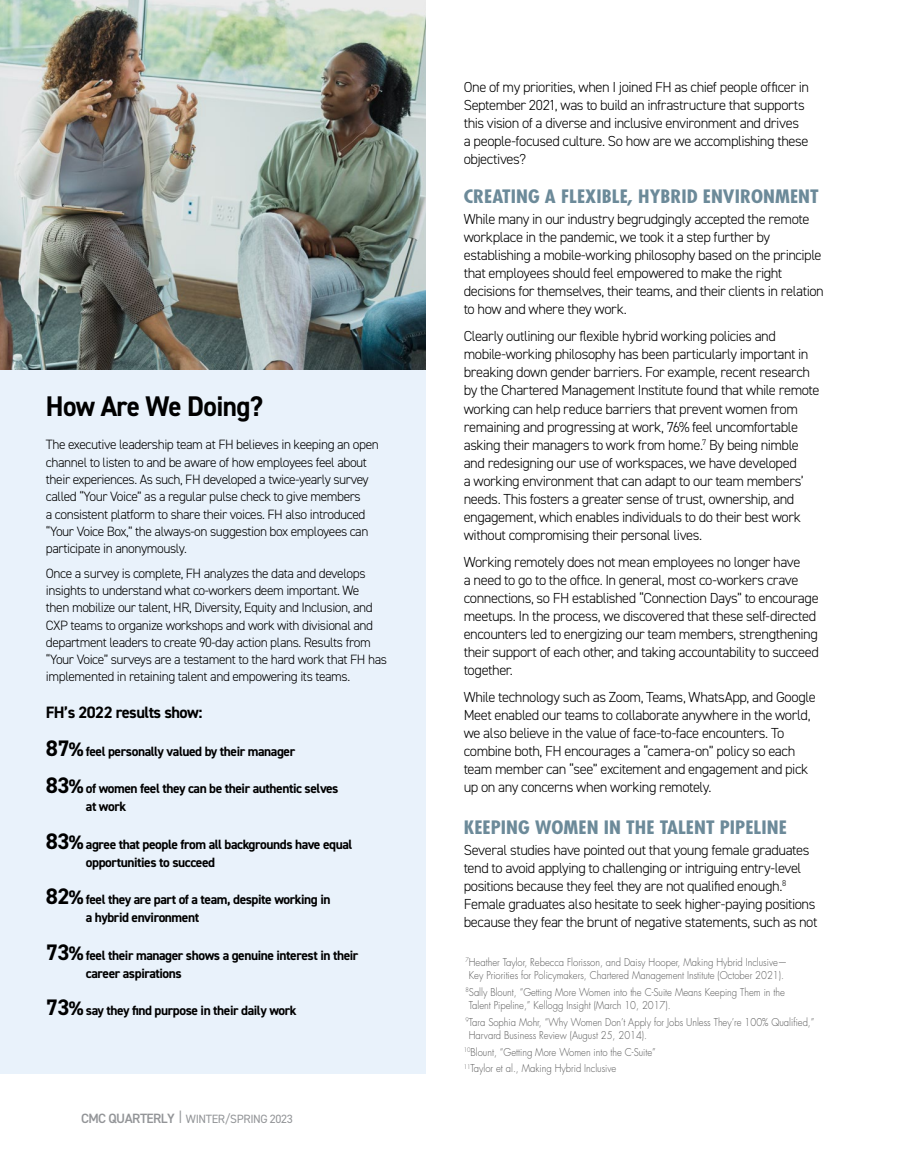
<style>
.page{position:relative;width:905px;height:1175px;background:#fff}
.page>*{position:absolute;margin:0;border:0;box-sizing:border-box;transform-origin:0 0}
.FEA_Sidebar_Head{font:700 28.5px "DIN2014";letter-spacing:-.025em;color:#000;scale:.95 1}
.Fea_SH_2_Lines{font:700 condensed 18px "Futura Std";letter-spacing:.005em;color:#6c8a99;scale:1.15 1}
.FEA_SH{font:700 condensed 18px "Futura Std";letter-spacing:.005em;color:#6c8a99;scale:1.15 1}
.FEA_Sidebar_Text{font:700 16.5px "DIN2014";letter-spacing:-.035em;color:#000}
.FEA_Text{font:300 14.55px/18px "DIN2014";letter-spacing:-.03em;color:#000}
.FEA_Sidebar_Text-2{font:300 13.5px/17.2px "DIN2014";letter-spacing:-.03em;color:#000}
.FEA_Sidebar_Text-3{font:700 13.5px/18px "DIN2014";letter-spacing:-.035em;color:#000}
.t1{font:12px "DIN2014";letter-spacing:-.03em;color:#939598}
.Footnotes{font:300 10.5px/13.5px "Futura Std";color:#555;scale:.9 1}
.s1{font-size:22.5px}
.s2{font-size:19.5px}
.s3{font-weight:600;font-size:13.5px}
.s4{font-weight:300;font-size:18px}
</style>
<div class="page">
<div style="left:0;top:0;width:426px;height:1073px;background:#e9f2fb"></div>
<img style="left:0;top:0;width:426px;height:369px">
<p class="FEA_Sidebar_Head" style="left:46px;top:387px;width:230px">How Are We Doing?</p>
<p class="FEA_Sidebar_Text-2" style="left:46px;top:436px;width:334px">The executive leadership team at FH believes in keeping an open channel to listen to and be aware of how employees feel about their experiences. As such, FH developed a twice-yearly survey called “Your Voice” as a regular pulse check to give members<br>a consistent platform to share their voices. FH also introduced “Your Voice Box,” the always-on suggestion box employees can participate in anonymously.</p>
<p class="FEA_Sidebar_Text-2" style="left:46px;top:564px;width:342px">Once a survey is complete, FH analyzes the data and develops insights to understand what co-workers deem important. We<br>then mobilize our talent, HR, Diversity, Equity and Inclusion, and CXP teams to organize workshops and work with divisional and department leaders to create 90-day action plans. Results from “Your Voice” surveys are a testament to the hard work that FH has implemented in retaining talent and empowering its teams.</p>
<p class="FEA_Sidebar_Text" style="left:46px;top:701px;width:158px">FH’s 2022 results show:</p>
<p class="FEA_Sidebar_Text-3" style="left:46px;top:741px;width:251px"><span class="s1">87</span><span class="s2">%</span> feel personally valued by their manager</p>
<p class="FEA_Sidebar_Text-3" style="left:86px;top:779px;width:254px;text-indent:-40px"><span class="s1">83</span><span class="s2">%</span> of women feel they can be their authentic selves at work</p>
<p class="FEA_Sidebar_Text-3" style="left:86px;top:834px;width:268px;text-indent:-40px"><span class="s1">83</span><span class="s2">%</span> agree that people from all backgrounds have equal opportunities to succeed</p>
<p class="FEA_Sidebar_Text-3" style="left:86px;top:890px;width:246px;text-indent:-40px"><span class="s1">82</span><span class="s2">%</span> feel they are part of a team, despite working in a hybrid environment</p>
<p class="FEA_Sidebar_Text-3" style="left:86px;top:945px;width:274px;text-indent:-40px"><span class="s1">73</span><span class="s2">%</span> feel their manager shows a genuine interest in their career aspirations</p>
<p class="FEA_Sidebar_Text-3" style="left:46px;top:1001px;width:252px"><span class="s1">73</span><span class="s2">%</span> say they find purpose in their daily work</p>
<p class="t1" style="left:81px;top:1111px;width:213px"><span class="s3">CMC QUARTERLY</span> <span class="s4">I</span> WINTER/SPRING 2023</p>
<p class="FEA_Text" style="left:463px;top:78px;width:347px">One of my priorities, when I joined FH as chief people officer in September 2021, was to build an infrastructure that supports this vision of a diverse and inclusive environment and drives a people-focused culture. So how are we accomplishing these objectives?</p>
<p class="Fea_SH_2_Lines" style="left:463px;top:186px;width:310px">CREATING A FLEXIBLE, HYBRID ENVIRONMENT</p>
<p class="FEA_Text" style="left:463px;top:210px;width:361px">While many in our industry begrudgingly accepted the remote workplace in the pandemic, we took it a step further by establishing a mobile-working philosophy based on the principle that employees should feel empowered to make the right decisions for themselves, their teams, and their clients in relation to how and where they work.</p>
<p class="FEA_Text" style="left:463px;top:327px;width:357px">Clearly outlining our flexible hybrid working policies and mobile-working philosophy has been particularly important in breaking down gender barriers. For example, recent research by the Chartered Management Institute found that while remote working can help reduce barriers that prevent women from remaining and progressing at work, 76% feel uncomfortable asking their managers to work from home.<sup>7</sup> By being nimble and redesigning our use of workspaces, we have developed<br>a working environment that can adapt to our team members’ needs. This fosters a greater sense of trust, ownership, and engagement, which enables individuals to do their best work without compromising their personal lives.</p>
<p class="FEA_Text" style="left:463px;top:552px;width:356px">Working remotely does not mean employees no longer have<br>a need to go to the office. In general, most co-workers crave connections, so FH established “Connection Days” to encourage meetups. In the process, we discovered that these self-directed encounters led to energizing our team members, strengthening their support of each other, and taking accountability to succeed together.</p>
<p class="FEA_Text" style="left:463px;top:687px;width:353px">While technology such as Zoom, Teams, WhatsApp, and Google Meet enabled our teams to collaborate anywhere in the world, we also believe in the value of face-to-face encounters. To combine both, FH encourages a “camera-on” policy so each team member can “see” excitement and engagement and pick up on any concerns when working remotely.</p>
<p class="FEA_SH" style="left:463px;top:816px;width:282px">KEEPING WOMEN IN THE TALENT PIPELINE</p>
<p class="FEA_Text" style="left:463px;top:840px;width:355px">Several studies have pointed out that young female graduates tend to avoid applying to challenging or intriguing entry-level positions because they feel they are not qualified enough.<sup>8<br></sup>Female graduates also hesitate to seek higher-paying positions because they fear the brunt of negative statements, such as not</p>
<p class="Footnotes" style="left:465px;top:955px;width:359px;text-align:center"><sup>7</sup>Heather Taylor, Rebecca Florisson, and Daisy Hooper, Making Hybrid Inclusive—<br>Key Priorities for Policymakers, Chartered Management Institute (October 2021).</p>
<p class="Footnotes" style="left:469px;top:985px;width:352px;text-indent:-3px"><sup>8</sup>Sally Blount, “Getting More Women into the C-Suite Means Keeping Them in the<br>Talent Pipeline,” Kellogg Insight (March 10, 2017).</p>
<p class="Footnotes" style="left:469px;top:1015px;width:385px;text-indent:-3px"><sup>9</sup>Tara Sophia Mohr, “Why Women Don’t Apply for Jobs Unless They’re 100% Qualified,”<br>Harvard Business Review (August 25, 2014).</p>
<p class="Footnotes" style="left:463px;top:1045px;width:215px"><sup>10</sup>Blount, “Getting More Women into the C-Suite”</p>
<p class="Footnotes" style="left:463px;top:1061px;width:171px"><sup>11</sup>Taylor et al., Making Hybrid Inclusive</p>
</div>
